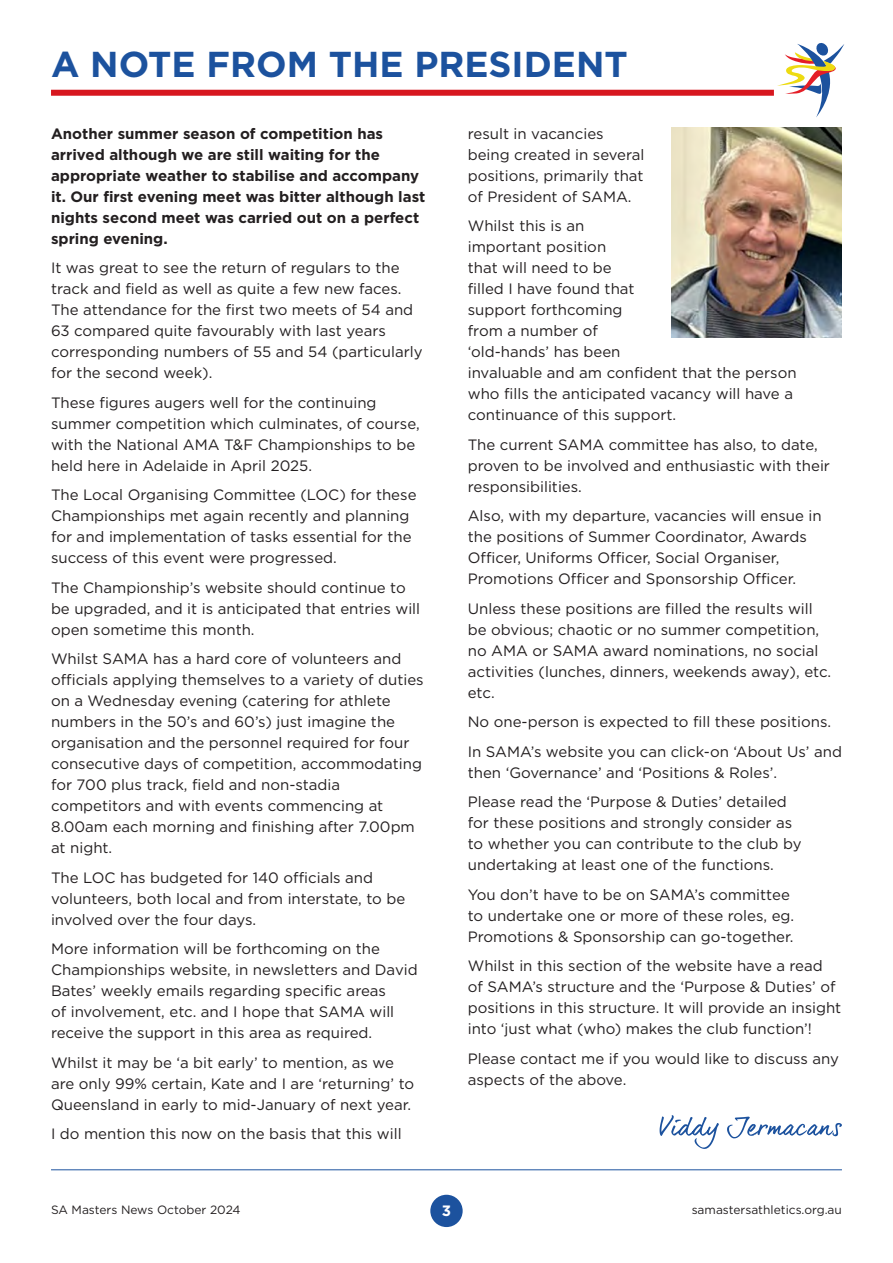
<style>
.page{position:relative;width:893px;height:1263px;background:#fff}
.page>*{position:absolute;margin:0;border:0;box-sizing:border-box;transform-origin:0 0}
.t1{font:700 36px "Gotham";color:#1c529e}
.t2{font:15px/21px "Gotham";color:#231f20}
.t3{font:700 15px/21px "Gotham";color:#231f20}
.t4{font:700 15px "Gotham";color:#fff}
.t5{font:12px "Gotham";color:#231f20}
</style>
<div class="page">
<div style="left:430px;top:1195px;width:33px;height:32px;background:#1c529e;border-radius:50%"></div>
<hr style="left:51px;top:1169px;width:791px;height:1px;background:#1c529e">
<svg style="left:777px;top:43px;width:67px;height:74px"></svg>
<div style="left:51px;top:90px;width:723px;height:6px;background:#d7171f"></div>
<img style="left:672px;top:128px;width:170px;height:209px">
<svg style="left:660px;top:1115px;width:182px;height:34px"></svg>
<h1 class="t1" style="left:51px;top:44px;width:578px">A NOTE FROM THE PRESIDENT</h1>
<p class="t3" style="left:51px;top:122px;width:376px">Another summer season of competition has arrived although we are still waiting for the appropriate weather to stabilise and accompany it. Our first evening meet was bitter although last nights second meet was carried out on a perfect spring evening.</p>
<p class="t2" style="left:51px;top:257px;width:373px">It was great to see the return of regulars to the track and field as well as quite a few new faces.<br>The attendance for the first two meets of 54 and 63 compared quite favourably with last years corresponding numbers of 55 and 54 (particularly for the second week).</p>
<p class="t2" style="left:51px;top:391px;width:370px">These figures augers well for the continuing summer competition which culminates, of course, with the National AMA T&amp;F Championships to be held here in Adelaide in April 2025.</p>
<p class="t2" style="left:51px;top:484px;width:367px">The Local Organising Committee (LOC) for these Championships met again recently and planning for and implementation of tasks essential for the success of this event were progressed.</p>
<p class="t2" style="left:51px;top:576px;width:371px">The Championship’s website should continue to be upgraded, and it is anticipated that entries will open sometime this month.</p>
<p class="t2" style="left:51px;top:648px;width:374px">Whilst SAMA has a hard core of volunteers and officials applying themselves to a variety of duties on a Wednesday evening (catering for athlete numbers in the 50’s and 60’s) just imagine the organisation and the personnel required for four consecutive days of competition, accommodating for 700 plus track, field and non-stadia competitors and with events commencing at 8.00am each morning and finishing after 7.00pm at night.</p>
<p class="t2" style="left:51px;top:866px;width:356px">The LOC has budgeted for 140 officials and volunteers, both local and from interstate, to be involved over the four days.</p>
<p class="t2" style="left:51px;top:938px;width:368px">More information will be forthcoming on the Championships website, in newsletters and David Bates’ weekly emails regarding specific areas<br>of involvement, etc. and I hope that SAMA will receive the support in this area as required.</p>
<p class="t2" style="left:51px;top:1051px;width:365px">Whilst it may be ‘a bit early’ to mention, as we are only 99% certain, Kate and I are ‘returning’ to<br>Queensland in early to mid-January of next year.</p>
<p class="t2" style="left:51px;top:1123px;width:352px">I do mention this now on the basis that this will</p>
<p class="t2" style="left:468px;top:122px;width:178px">result in vacancies being created in several positions, primarily that of President of SAMA.</p>
<p class="t2" style="left:468px;top:215px;width:330px">Whilst this is an<br>important position<br>that will need to be<br>filled I have found that<br>support forthcoming<br>from a number of<br>‘old-hands’ has been<br>invaluable and am confident that the person who fills the anticipated vacancy will have a continuance of this support.</p>
<p class="t2" style="left:468px;top:433px;width:364px">The current SAMA committee has also, to date, proven to be involved and enthusiastic with their responsibilities.</p>
<p class="t2" style="left:468px;top:505px;width:356px">Also, with my departure, vacancies will ensue in the positions of Summer Coordinator, Awards Officer, Uniforms Officer, Social Organiser, Promotions Officer and Sponsorship Officer.</p>
<p class="t2" style="left:468px;top:597px;width:365px">Unless these positions are filled the results will be obvious; chaotic or no summer competition, no AMA or SAMA award nominations, no social activities (lunches, dinners, weekends away), etc. etc.</p>
<p class="t2" style="left:468px;top:707px;width:376px;line-height:29.5px">No one-person is expected to fill these positions.<br>In SAMA’s website you can click-on ‘About Us’ and</p>
<p class="t2" style="left:468px;top:757px;width:321px;line-height:29.5px">then ‘Governance’ and ‘Positions &amp; Roles’.<br>Please read the ‘Purpose &amp; Duties’ detailed</p>
<p class="t2" style="left:468px;top:812px;width:335px">for these positions and strongly consider as to whether you can contribute to the club by undertaking at least one of the functions.</p>
<p class="t2" style="left:468px;top:883px;width:328px">You don’t have to be on SAMA’s committee to undertake one or more of these roles, eg.<br>Promotions &amp; Sponsorship can go-together.</p>
<p class="t2" style="left:468px;top:955px;width:375px">Whilst in this section of the website have a read of SAMA’s structure and the ‘Purpose &amp; Duties’ of positions in this structure. It will provide an insight into ‘just what (who) makes the club function’!</p>
<p class="t2" style="left:468px;top:1047px;width:373px">Please contact me if you would like to discuss any aspects of the above.</p>
<p class="t5" style="left:51px;top:1203px;width:191px">SA Masters News October 2024</p>
<p class="t4" style="left:442px;top:1202px;width:11px">3</p>
<p class="t5" style="left:692px;top:1203px;width:152px">samastersathletics.org.au</p>
</div>
